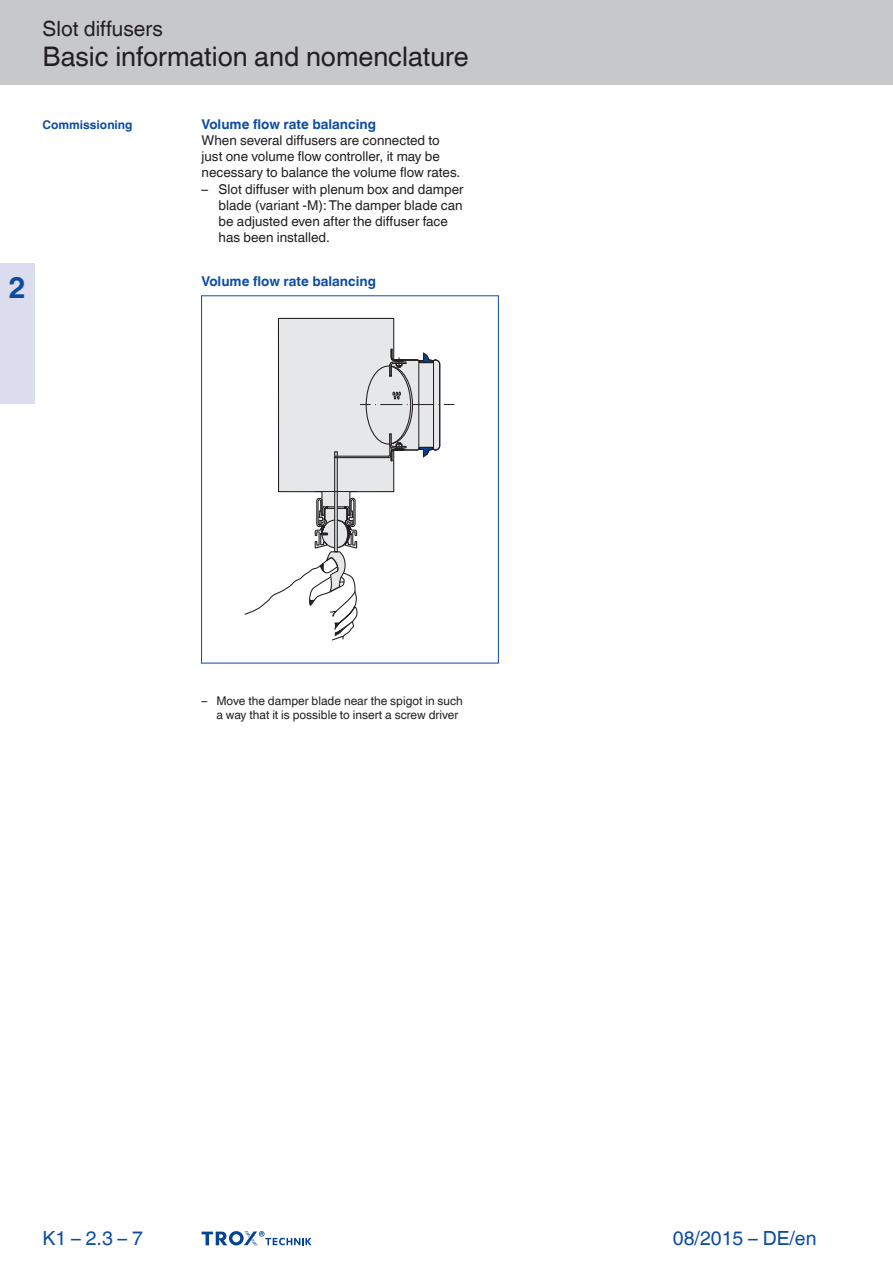
<style>
.page{position:relative;width:893px;height:1263px;background:#fff}
.page>*{position:absolute;margin:0;border:0;box-sizing:border-box;transform-origin:0 0}
.Register-Tab-Ziffern{font:700 30px "TROX Helvetica";color:#0d4da1}
.Navigation_2{font:27px "TROX Helvetica";color:#231f20}
.Navigation_1{font:21px "TROX Helvetica";color:#231f20}
.date{font:19.5px "TROX Helvetica";color:#0d4da1}
.pagina_li-re{font:19.5px "TROX Helvetica";color:#0d4da1}
.descr_txt_section_li{font:13.5px/16.2px "TROX Helvetica";color:#231f20;text-align:right}
.descr_txt_section_pa{font:13.5px/16.2px "TROX Helvetica";color:#231f20}
.descr_txt_section_ti{font:700 13.5px "TROX Helvetica";color:#0d4da1}
.Standard_oben_links{font:700 13.5px "TROX Helvetica";color:#0d4da1}
._30_graphic_descr_li{font:12px "TROX Helvetica";color:#231f20}
.marg_title_blue{font:700 12px "TROX Helvetica";color:#0d4da1}
</style>
<div class="page">
<div style="left:0;top:0;width:893px;height:85px;background:#c7c8ca"></div>
<div style="left:0;top:264px;width:34px;height:140px;background:#dbddef"></div>
<svg style="left:202px;top:1231px;width:110px;height:15px"></svg>
<svg style="left:244px;top:317px;width:210px;height:324px"></svg>
<hr style="left:418px;top:362px;width:1px;height:86px;background:#231f20">
<hr style="left:433px;top:362px;width:1px;height:86px;background:#231f20">
<hr style="left:201px;top:295px;width:1px;height:368px;background:#0d4da1">
<hr style="left:498px;top:295px;width:1px;height:368px;background:#0d4da1">
<hr style="left:201px;top:295px;width:297px;height:1px;background:#0d4da1">
<hr style="left:201px;top:663px;width:297px;height:1px;background:#0d4da1">
<p class="Navigation_1" style="left:43px;top:17px;width:122px">Slot diffusers</p>
<p class="Navigation_2" style="left:43px;top:41px;width:428px">Basic information and nomenclature</p>
<p class="marg_title_blue" style="left:43px;top:117px;width:92px">Commissioning</p>
<p class="Register-Tab-Ziffern" style="left:8px;top:270px;width:19px">2</p>
<p class="descr_txt_section_ti" style="left:202px;top:116px;width:176px">Volume flow rate balancing</p>
<p class="descr_txt_section_pa" style="left:202px;top:132px;width:240px">When several diffusers are connected to</p>
<p class="descr_txt_section_pa" style="left:202px;top:148px;width:260px">just one volume flow controller, it may be necessary to balance the volume flow rates.</p>
<p class="descr_txt_section_li" style="left:202px;top:181px;width:264px">– Slot diffuser with plenum box and damper blade (variant -M): The damper blade can</p>
<p class="descr_txt_section_li" style="left:219px;top:213px;width:231px">be adjusted even after the diffuser face</p>
<p class="descr_txt_section_li" style="left:219px;top:229px;width:113px">has been installed.</p>
<p class="Standard_oben_links" style="left:202px;top:274px;width:176px">Volume flow rate balancing</p>
<p class="_30_graphic_descr_li" style="left:202px;top:693px;width:263px">– Move the damper blade near the spigot in such</p>
<p class="_30_graphic_descr_li" style="left:216px;top:708px;width:243px">a way that it is possible to insert a screw driver</p>
<p class="pagina_li-re" style="left:43px;top:1227px;width:102px">K1 – 2.3 – 7</p>
<p class="date" style="left:673px;top:1227px;width:145px">08/2015 – DE/en</p>
</div>
